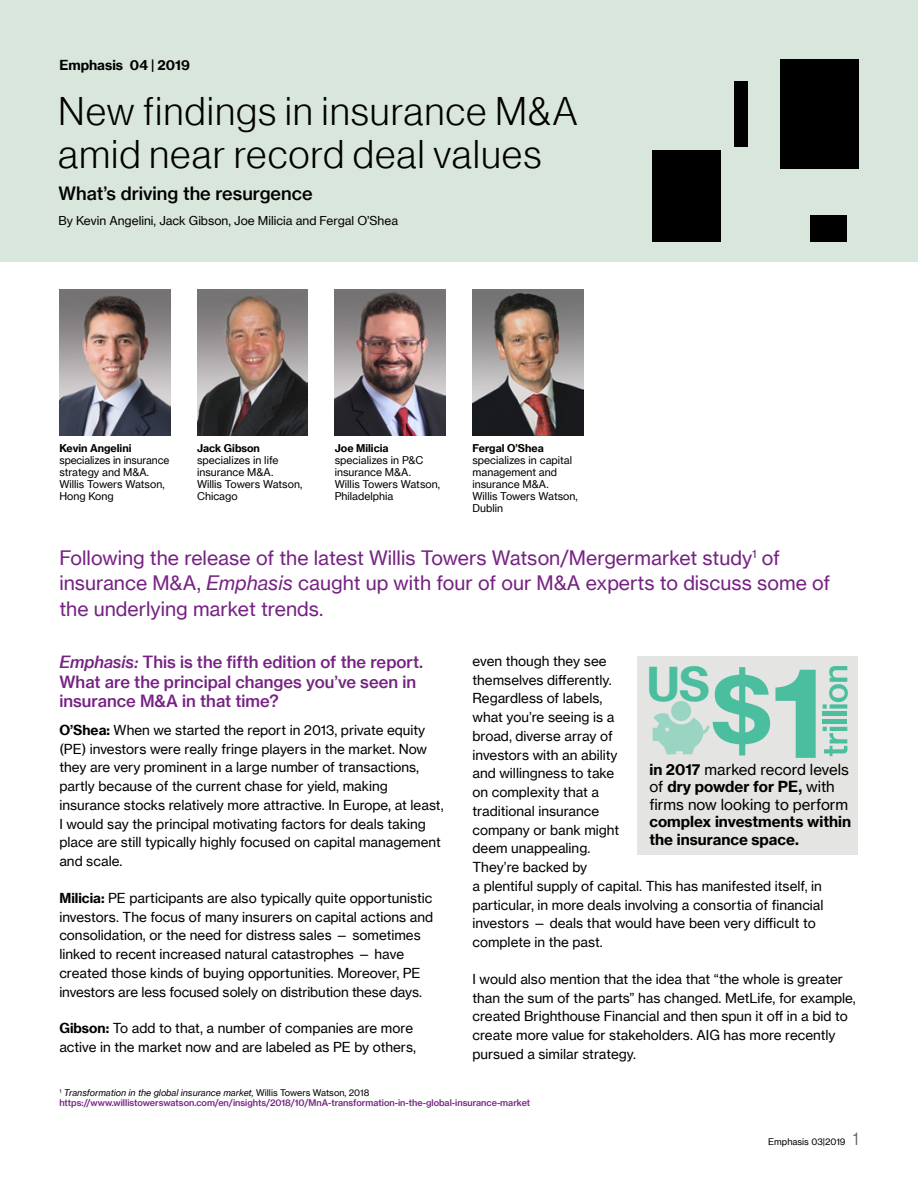
<style>
.page{position:relative;width:918px;height:1188px;background:#fff}
.page>*{position:absolute;margin:0;border:0;box-sizing:border-box;transform-origin:0 0}
.t1{font:45.6px "N Haas Grotesk TX Pro 75 Bd";color:#4cbea0}
.t2{font:39px/43.5px "N Haas Grotesk DS Pro 45 Lt";letter-spacing:.04em;color:#000}
.t3{font:19.5px/25.5px "N Haas Grotesk TX Pro 55 Rg";color:#762283}
.t4{font:18px "N Haas Grotesk TX Pro 65 Md";color:#000}
.t5{font:16.5px/19.5px "N Haas Grotesk TX Pro 65 Md";color:#762283}
.t6{font:15px/17.4px "N Haas Grotesk TX Pro 75 Bd";color:#000}
.t7{font:15px "N Haas Grotesk TX Pro 55 Rg";color:#000}
.t8{font:13.5px/18.8px "N Haas Grotesk TX Pro 55 Rg";color:#000}
.t9{font:13.5px "N Haas Grotesk TX Pro 75 Bd";color:#000}
.t10{font:12px "N Haas Grotesk TX Pro 55 Rg";color:#000}
.t11{font:10.5px/12px "N Haas Grotesk TX Pro 55 Rg";color:#000}
.t12{font:10.5px "N Haas Grotesk TX Pro 75 Bd";color:#000}
.t13{font:9px "N Haas Grotesk TX Pro 65 Md";color:#762283}
.t14{font:9px "N Haas Grotesk TX Pro 56 It";color:#000}
.t15{font:9px "N Haas Grotesk TX Pro 55 Rg";color:#000}
.s1{font-family:"N Haas Grotesk TX Pro 56 It"}
.s2{font-family:"N Haas Grotesk TX Pro 66 Md It"}
.s3{font-family:"N Haas Grotesk TX Pro 75 Bd"}
.s4{font-size:95.55px}
.s5{font-size:122.55px}
.s6{font-family:"N Haas Grotesk TX Pro 55 Rg"}
.s7{font-family:"N Haas Grotesk DS Pro 45 Lt";font-size:18px;color:#58595b}
</style>
<div class="page">
<div style="left:0;top:0;width:918px;height:261px;background:#d9e6dc"></div>
<img style="left:197px;top:290px;width:111px;height:146px">
<img style="left:335px;top:290px;width:110px;height:146px">
<img style="left:59px;top:290px;width:111px;height:146px">
<img style="left:472px;top:290px;width:111px;height:146px">
<div style="left:638px;top:656px;width:220px;height:198px;background:#e4e5e3"></div>
<div style="left:671px;top:701px;width:20px;height:20px;background:#9ad4c2;border-radius:50%"></div>
<svg style="left:653px;top:712px;width:57px;height:42px"></svg>
<svg style="left:823px;top:727px;width:24px;height:29px"></svg>
<div style="left:823px;top:719px;width:24px;height:5px;background:#4cbea0"></div>
<hr style="left:823px;top:712px;width:24px;height:4px;background:#4cbea0">
<svg style="left:823px;top:666px;width:25px;height:43px"></svg>
<div style="left:780px;top:59px;width:79px;height:109px;background:#000"></div>
<div style="left:810px;top:215px;width:37px;height:27px;background:#000"></div>
<div style="left:734px;top:81px;width:14px;height:65px;background:#000"></div>
<div style="left:652px;top:151px;width:69px;height:91px;background:#000"></div>
<p class="t9" style="left:59px;top:56px;width:132px">Emphasis 04 | 2019</p>
<p class="t9" style="left:148px;top:56px;width:37px">|2019</p>
<h2 class="t2" style="left:58px;top:89px;width:521px">New findings in insurance M&amp;A amid near record deal values</h2>
<h3 class="t4" style="left:58px;top:182px;width:256px">What’s driving the resurgence</h3>
<p class="t10" style="left:58px;top:213px;width:341px">By Kevin Angelini, Jack Gibson, Joe Milicia and Fergal O’Shea</p>
<p class="t12" style="left:59px;top:442px;width:74px">Kevin Angelini</p>
<p class="t11" style="left:59px;top:454px;width:111px">specializes in insurance strategy and M&amp;A.<br>Willis Towers Watson,<br>Hong Kong</p>
<p class="t12" style="left:197px;top:442px;width:64px">Jack Gibson</p>
<p class="t11" style="left:197px;top:454px;width:107px">specializes in life insurance M&amp;A.<br>Willis Towers Watson,<br>Chicago</p>
<p class="t12" style="left:335px;top:442px;width:55px">Joe Milicia</p>
<p class="t11" style="left:335px;top:454px;width:107px">specializes in P&amp;C insurance M&amp;A.<br>Willis Towers Watson,<br>Philadelphia</p>
<p class="t12" style="left:472px;top:442px;width:73px">Fergal O’Shea</p>
<p class="t11" style="left:472px;top:454px;width:107px">specializes in capital management and insurance M&amp;A.<br>Willis Towers Watson,<br>Dublin</p>
<h3 class="t3" style="left:59px;top:545px;width:772px">Following the release of the latest Willis Towers Watson/Mergermarket study<sup>1</sup> of insurance M&amp;A, <span class="s1">Emphasis</span> caught up with four of our M&amp;A experts to discuss some of the underlying market trends.</h3>
<p class="t5" style="left:59px;top:652px;width:365px"><span class="s2">Emphasis:</span> This is the fifth edition of the report.<br>What are the principal changes you’ve seen in insurance M&amp;A in that time?</p>
<p class="t8" style="left:59px;top:721px;width:386px"><span class="s3">O’Shea:</span> When we started the report in 2013, private equity (PE) investors were really fringe players in the market. Now they are very prominent in a large number of transactions, partly because of the current chase for yield, making insurance stocks relatively more attractive. In Europe, at least, I would say the principal motivating factors for deals taking place are still typically highly focused on capital management and scale.</p>
<p class="t8" style="left:59px;top:889px;width:375px"><span class="s3">Milicia:</span> PE participants are also typically quite opportunistic investors. The focus of many insurers on capital actions and consolidation, or the need for distress sales — sometimes linked to recent increased natural catastrophes — have created those kinds of buying opportunities. Moreover, PE investors are less focused solely on distribution these days.</p>
<p class="t8" style="left:59px;top:1019px;width:358px"><span class="s3">Gibson:</span> To add to that, a number of companies are more active in the market now and are labeled as PE by others,</p>
<p class="t8" style="left:472px;top:651px;width:353px">even though they see<br>themselves differently.<br>Regardless of labels,<br>what you’re seeing is a<br>broad, diverse array of<br>investors with an ability<br>and willingness to take<br>on complexity that a<br>traditional insurance<br>company or bank might<br>deem unappealing.<br>They’re backed by<br>a plentiful supply of capital. This has manifested itself, in particular, in more deals involving a consortia of financial investors — deals that would have been very difficult to complete in the past.</p>
<p class="t8" style="left:472px;top:969px;width:385px">I would also mention that the idea that “the whole is greater than the sum of the parts” has changed. MetLife, for example, created Brighthouse Financial and then spun it off in a bid to create more value for stakeholders. AIG has more recently pursued a similar strategy.</p>
<h1 class="t1" style="left:647px;top:656px;width:180px">US<span class="s4">$</span><span class="s5">1</span></h1>
<p class="t7" style="left:649px;top:760px;width:201px"><span class="s3">in 2017</span> marked record levels</p>
<p class="t6" style="left:649px;top:778px;width:187px"><span class="s6">of</span> dry powder for PE, <span class="s6">with</span></p>
<p class="t7" style="left:649px;top:795px;width:200px">firms now looking to perform</p>
<p class="t6" style="left:649px;top:813px;width:203px">complex investments within the insurance space.</p>
<p class="t14" style="left:59px;top:1087px;width:311px"><sup>1</sup> Transformation in the global insurance market, <span class="s6">Willis Towers Watson, 2018</span></p>
<p class="t13" style="left:59px;top:1097px;width:472px">https://www.willistowerswatson.com/en/insights/2018/10/MnA-transformation-in-the-global-insurance-market</p>
<p class="t15" style="left:768px;top:1136px;width:92px">Emphasis 03|2019 <span class="s7">1</span></p>
</div>
